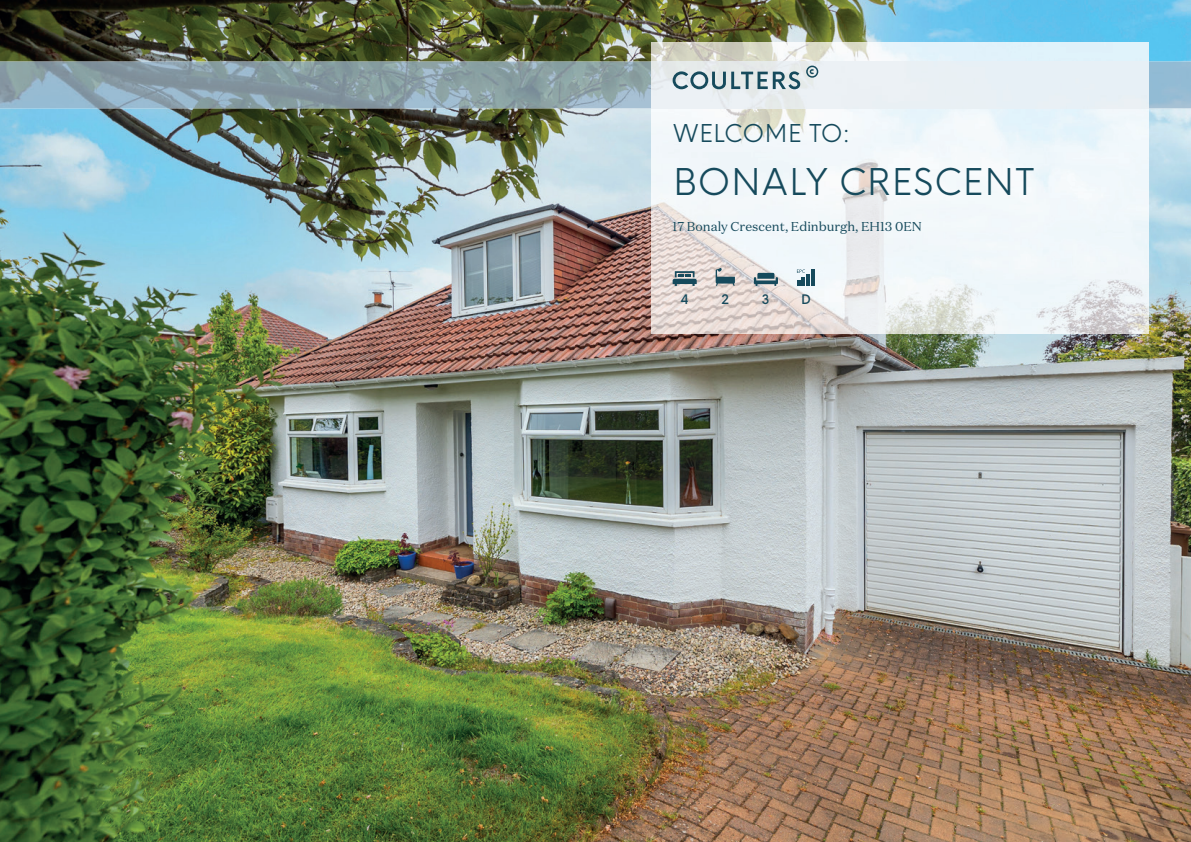
<style>
.page{position:relative;width:1191px;height:842px;background:#fff}
.page>*{position:absolute;margin:0;border:0;box-sizing:border-box;transform-origin:0 0}
.t1{font:36px "Coulters Neue Einstellung";letter-spacing:.02em;color:#164a5c}
.t2{font:24px "Coulters Neue Einstellung";letter-spacing:.01em;color:#164a5c}
.t3{font:12.8px "Domaine Text";color:#164a5c}
.t4{font:500 12.8px "Coulters Neue Einstellung";color:#164a5c}
</style>
<div class="page">
<img style="left:0;top:0;width:1191px;height:842px">
<img style="left:0;top:62px;width:1191px;height:46px">
<img style="left:652px;top:43px;width:496px;height:290px">
<svg style="left:672px;top:71px;width:95px;height:18px;background:#9eb3ba"></svg>
<svg style="left:773px;top:71px;width:27px;height:18px"></svg>
<svg style="left:806px;top:66px;width:12px;height:12px"></svg>
<svg style="left:672px;top:271px;width:24px;height:15px"></svg>
<svg style="left:715px;top:268px;width:20px;height:18px"></svg>
<svg style="left:754px;top:273px;width:24px;height:13px"></svg>
<svg style="left:810px;top:269px;width:4px;height:17px"></svg>
<svg style="left:797px;top:269px;width:12px;height:17px"></svg>
<h2 class="t2" style="left:672px;top:113px;width:179px">WELCOME TO:</h2>
<h1 class="t1" style="left:673px;top:151px;width:363px">BONALY CRESCENT</h1>
<p class="t3" style="left:672px;top:218px;width:251px">17 Bonaly Crescent, Edinburgh, EH13 0EN</p>
<p class="t4" style="left:680px;top:288px;width:10px">4</p>
<p class="t4" style="left:721px;top:288px;width:10px">2</p>
<p class="t4" style="left:761px;top:288px;width:10px">3</p>
<p class="t4" style="left:801px;top:288px;width:11px">D</p>
</div>
